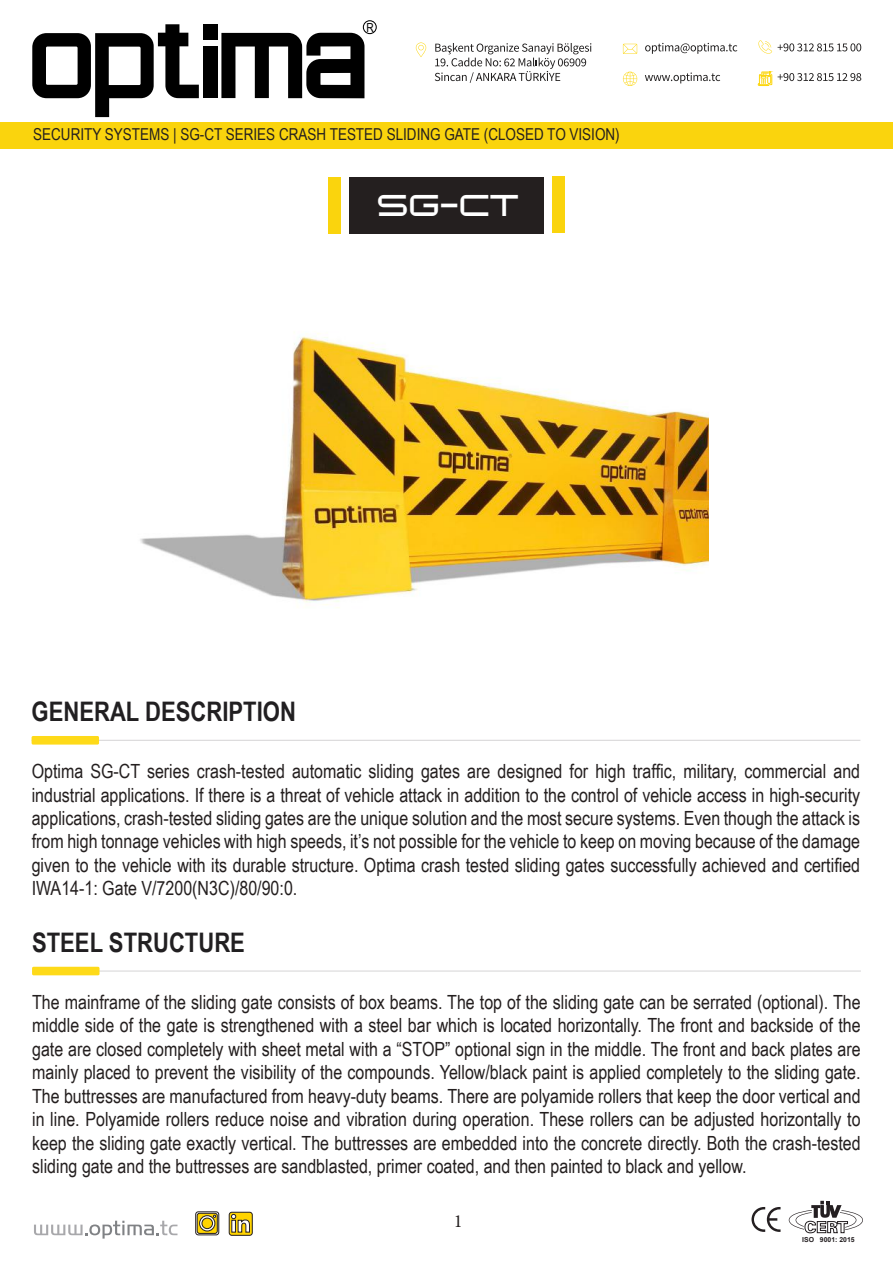
<style>
.page{position:relative;width:893px;height:1263px;background:#fff}
.page>*{position:absolute;margin:0;border:0;box-sizing:border-box;transform-origin:0 0}
.t1{font:38.1px "Changeling Neo";color:#fff}
.t2{font:700 26.85px "Arial Narrow";color:#211f21}
.t3{font:900 24.45px "Avenir";color:#fff}
.t4{font:19.5px/23.4px "Arial Narrow";color:#241f1f;text-align:justify}
.t5{font:18.45px "Minion Pro";color:#241f1f}
.t6{font:16.5px "Arial Narrow";color:#241f1f}
.t7{font:12.45px "Arial Narrow";color:#000}
.t8{font:700 6.9px "Arial";color:#241f21}
</style>
<div class="page">
<div style="left:0;top:122px;width:893px;height:26px;background:#fad40d"></div>
<svg style="left:32px;top:24px;width:167px;height:93px"></svg>
<div style="left:203px;top:47px;width:14px;height:51px;background:#000"></div>
<div style="left:203px;top:25px;width:14px;height:15px;background:#000"></div>
<svg style="left:221px;top:20px;width:156px;height:78px"></svg>
<svg style="left:435px;top:43px;width:156px;height:40px"></svg>
<svg style="left:645px;top:43px;width:92px;height:11px"></svg>
<svg style="left:645px;top:73px;width:75px;height:10px"></svg>
<svg style="left:758px;top:40px;width:103px;height:14px"></svg>
<svg style="left:623px;top:44px;width:14px;height:10px"></svg>
<svg style="left:416px;top:43px;width:10px;height:14px"></svg>
<svg style="left:623px;top:72px;width:14px;height:14px"></svg>
<svg style="left:758px;top:72px;width:103px;height:14px"></svg>
<svg style="left:789px;top:1201px;width:74px;height:32px"></svg>
<svg style="left:751px;top:1207px;width:29px;height:25px"></svg>
<svg style="left:34px;top:1221px;width:143px;height:17px"></svg>
<div style="left:195px;top:1211px;width:24px;height:24px;border:1px solid #241f21;border-radius:3px"></div>
<div style="left:197px;top:1213px;width:20px;height:20px;border:1px solid #241f21;border-radius:2px"></div>
<svg style="left:197px;top:1215px;width:19px;height:21px"></svg>
<svg style="left:228px;top:1212px;width:2px;height:17px"></svg>
<div style="left:229px;top:1212px;width:23px;height:23px;background:#ffd400;border-radius:3px"></div>
<div style="left:229px;top:1212px;width:23px;height:23px;border:1px solid #241f21;border-radius:3px"></div>
<hr style="left:32px;top:740px;width:828px;height:1px;background:#d5d4d5">
<div style="left:32px;top:736px;width:67px;height:8px;background:#feda19;border-radius:2px"></div>
<hr style="left:32px;top:971px;width:829px;height:1px;background:#d5d4d5">
<div style="left:32px;top:967px;width:68px;height:8px;background:#feda19;border-radius:2px"></div>
<div style="left:349px;top:178px;width:195px;height:56px;background:#241f1f"></div>
<div style="left:329px;top:177px;width:12px;height:57px;background:#fad40d"></div>
<div style="left:552px;top:177px;width:12px;height:56px;background:#fad40d"></div>
<img style="left:140px;top:333px;width:568px;height:275px">
<p class="t7" style="left:366px;top:18px;width:9px">R</p>
<p class="t6" style="left:33px;top:122px;width:588px">SECURITY SYSTEMS | SG-CT SERIES CRASH TESTED SLIDING GATE (CLOSED TO VISION)</p>
<h1 class="t1" style="left:377px;top:180px;width:143px">SG-CT</h1>
<h2 class="t2" style="left:32px;top:691px;width:266px">GENERAL DESCRIPTION</h2>
<p class="t4" style="left:32px;top:759px;width:830px">Optima SG-CT series crash-tested automatic sliding gates are designed for high traffic, military, commercial and industrial applications. If there is a threat of vehicle attack in addition to the control of vehicle access in high-security applications, crash-tested sliding gates are the unique solution and the most secure systems. Even though the attack is from high tonnage vehicles with high speeds, it’s not possible for the vehicle to keep on moving because of the damage given to the vehicle with its durable structure. Optima crash tested sliding gates successfully achieved and certified IWA14-1: Gate V/7200(N3C)/80/90:0.</p>
<h2 class="t2" style="left:32px;top:922px;width:214px">STEEL STRUCTURE</h2>
<p class="t4" style="left:32px;top:989px;width:830px">The mainframe of the sliding gate consists of box beams. The top of the sliding gate can be serrated (optional). The middle side of the gate is strengthened with a steel bar which is located horizontally. The front and backside of the gate are closed completely with sheet metal with a “STOP” optional sign in the middle. The front and back plates are mainly placed to prevent the visibility of the compounds. Yellow/black paint is applied completely to the sliding gate.<br>The buttresses are manufactured from heavy-duty beams. There are polyamide rollers that keep the door vertical and in line. Polyamide rollers reduce noise and vibration during operation. These rollers can be adjusted horizontally to keep the sliding gate exactly vertical. The buttresses are embedded into the concrete directly. Both the crash-tested sliding gate and the buttresses are sandblasted, primer coated, and then painted to black and yellow.</p>
<p class="t3" style="left:230px;top:1203px;width:22px">in</p>
<p class="t5" style="left:454px;top:1208px;width:10px">1</p>
<p class="t8" style="left:802px;top:1235px;width:54px">ISO 9001: 2015</p>
</div>
